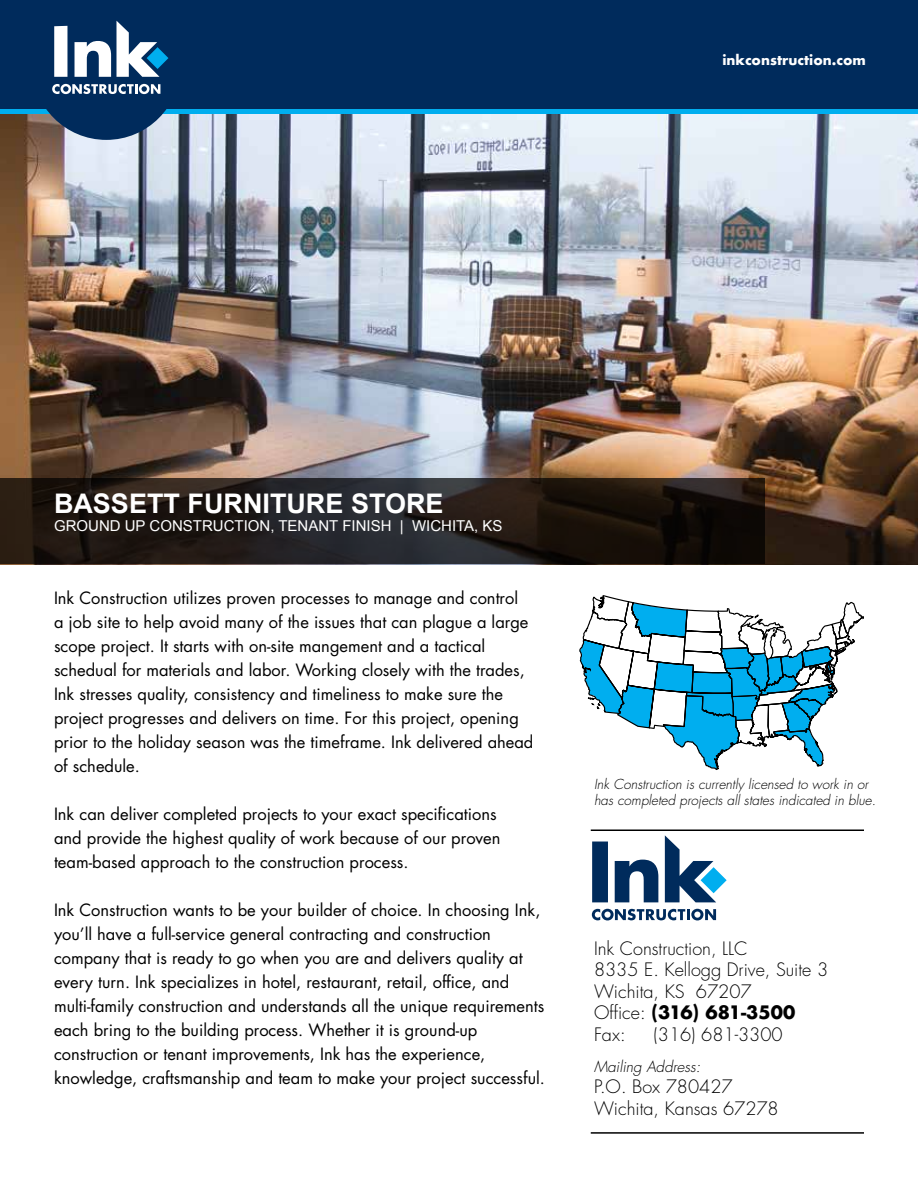
<style>
.page{position:relative;width:918px;height:1188px;background:#fff}
.page>*{position:absolute;margin:0;border:0;box-sizing:border-box;transform-origin:0 0}
.t1{font:700 27px "Arial";color:#fff}
.t2{font:300 18px/21.6px "Futura";color:#000}
.t3{font:16.5px/24px "Futura";color:#000}
.t4{font:15px "Arial";color:#fff}
.t5{font:italic 300 15px "Futura";color:#000}
.t6{font:italic 300 13.5px/16.2px "Futura";color:#000}
.t7{font:700 13.5px "Futura";color:#fff}
.s1{font-weight:700}
</style>
<div class="page">
<img style="left:0;top:114px;width:918px;height:451px">
<div style="left:0;top:0;width:918px;height:112px;background:#002b5c"></div>
<div style="left:0;top:109px;width:918px;height:5px;background:#00aeef"></div>
<svg style="left:32px;top:20px;width:148px;height:120px"></svg>
<svg style="left:0;top:478px;width:765px;height:86px;background:#201b18"></svg>
<hr style="left:591px;top:1132px;width:273px;height:2px;background:#000">
<hr style="left:591px;top:830px;width:273px;height:1px;background:#000">
<svg style="left:592px;top:909px;width:124px;height:11px"></svg>
<div style="left:592px;top:842px;width:16px;height:60px;background:#002b5c"></div>
<svg style="left:615px;top:860px;width:43px;height:42px"></svg>
<svg style="left:665px;top:835px;width:62px;height:67px"></svg>
<svg style="left:579px;top:595px;width:285px;height:175px"></svg>
<p class="t7" style="left:723px;top:50px;width:145px">inkconstruction.com</p>
<h1 class="t1" style="left:54px;top:486px;width:391px">BASSETT FURNITURE STORE</h1>
<p class="t4" style="left:54px;top:516px;width:450px">GROUND UP CONSTRUCTION, TENANT FINISH | WICHITA, KS</p>
<p class="t3" style="left:54px;top:585px;width:481px">Ink Construction utilizes proven processes to manage and control<br>a job site to help avoid many of the issues that can plague a large scope project. It starts with on-site mangement and a tactical schedual for materials and labor. Working closely with the trades, Ink stresses quality, consistency and timeliness to make sure the project progresses and delivers on time. For this project, opening prior to the holiday season was the timeframe. Ink delivered ahead of schedule.</p>
<p class="t3" style="left:54px;top:801px;width:448px">Ink can deliver completed projects to your exact specifications and provide the highest quality of work because of our proven team-based approach to the construction process.</p>
<p class="t3" style="left:54px;top:897px;width:492px">Ink Construction wants to be your builder of choice. In choosing Ink, you’ll have a full-service general contracting and construction company that is ready to go when you are and delivers quality at every turn. Ink specializes in hotel, restaurant, retail, office, and multi-family construction and understands all the unique requirements each bring to the building process. Whether it is ground-up construction or tenant improvements, Ink has the experience, knowledge, craftsmanship and team to make your project successful.</p>
<p class="t6" style="left:594px;top:776px;width:283px">Ink Construction is currently licensed to work in or has completed projects all states indicated in blue.</p>
<p class="t2" style="left:594px;top:937px;width:236px">Ink Construction, LLC<br>8335 E. Kellogg Drive, Suite 3<br>Wichita, KS 67207<br>Office: <span class="s1">(316) 681-3500<br></span>Fax:</p>
<p class="t2" style="left:654px;top:1024px;width:131px">(316) 681-3300</p>
<p class="t5" style="left:594px;top:1056px;width:108px">Mailing Address:</p>
<p class="t2" style="left:594px;top:1076px;width:186px">P.O. Box 780427<br>Wichita, Kansas 67278</p>
</div>
